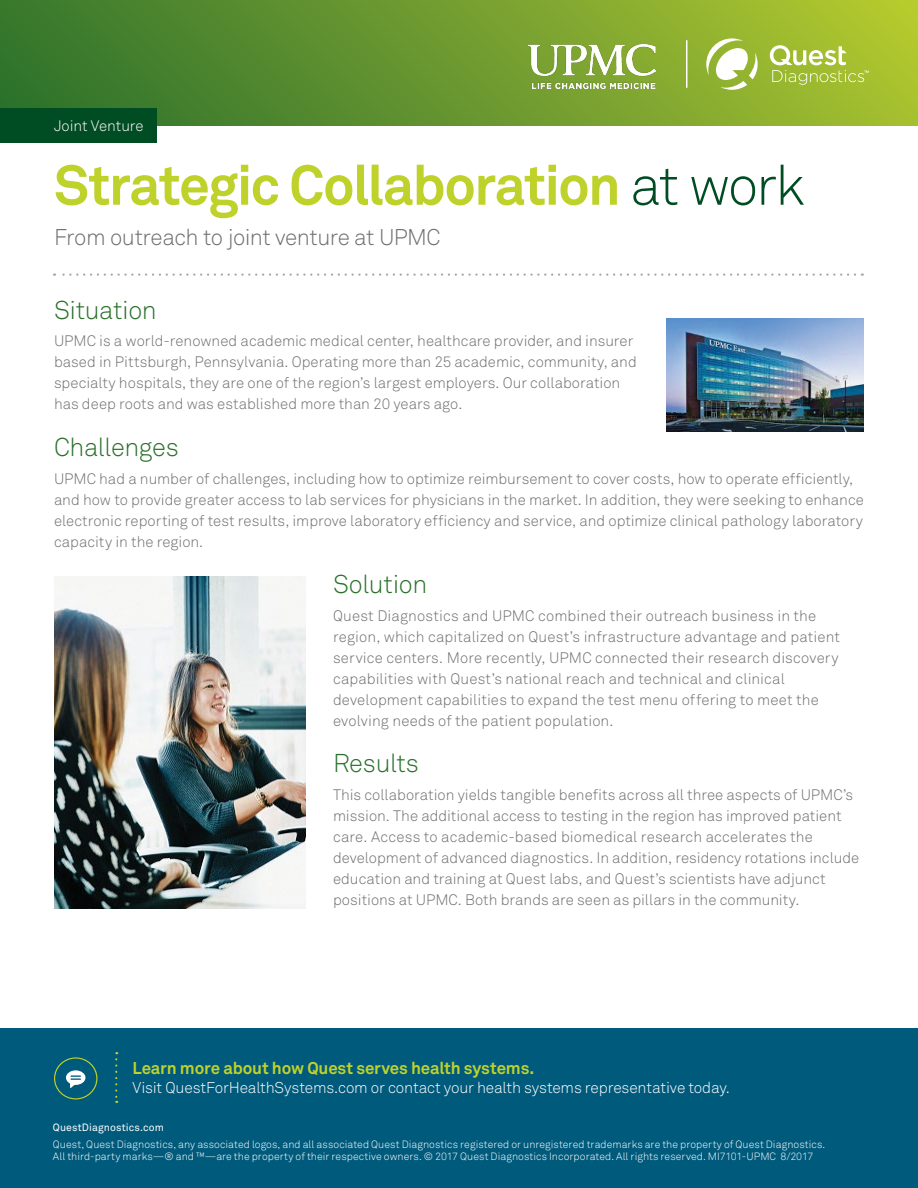
<style>
.page{position:relative;width:918px;height:1188px;background:#fff}
.page>*{position:absolute;margin:0;border:0;box-sizing:border-box;transform-origin:0 0}
.t1{font:700 55.5px "Akkurat Pro";letter-spacing:-.035em;color:#bfd22b}
.t2{font:300 25.5px "Akkurat Pro";letter-spacing:-.015em;color:#29712a}
.t3{font:300 22.5px "Akkurat Pro";letter-spacing:-.025em;color:#6d6e71}
.t4{font:700 16.95px "Akkurat Pro";letter-spacing:-.01em;color:#bfd22b}
.t5{font:300 15.45px "Akkurat Pro";letter-spacing:-.01em;color:#fff}
.t6{font:300 15px/21px "Akkurat Pro";color:#6d6e71}
.t7{font:300 15px "Akkurat Pro";letter-spacing:-.005em;color:#fff}
.t8{font:300 10.5px/12.6px "Akkurat Pro";letter-spacing:.005em;color:#fff}
.t9{font:10.5px "Akkurat Pro";letter-spacing:.01em;color:#fff}
.s1{font-weight:300;color:#004c23}
</style>
<div class="page">
<div style="left:0;top:1028px;width:918px;height:160px;background:#005a7c"></div>
<div style="left:0;top:0;width:918px;height:125px;background:linear-gradient(to right,#30722d,#adc431)"></div>
<svg style="left:706px;top:38px;width:163px;height:52px"></svg>
<hr style="left:686px;top:40px;width:1px;height:48px;background:#fff">
<img style="left:528px;top:45px;width:128px;height:44px">
<svg style="left:54px;top:273px;width:801px;height:3px"></svg>
<img style="left:666px;top:319px;width:198px;height:112px">
<img style="left:54px;top:576px;width:252px;height:332px">
<div style="left:0;top:108px;width:157px;height:35px;background:#004c23"></div>
<svg style="left:115px;top:1052px;width:2px;height:51px"></svg>
<svg style="left:54px;top:1057px;width:43px;height:42px"></svg>
<p class="t7" style="left:54px;top:117px;width:91px">Joint Venture</p>
<h1 class="t1" style="left:54px;top:151px;width:752px">Strategic Collaboration <span class="s1">at work</span></h1>
<h3 class="t3" style="left:54px;top:224px;width:388px">From outreach to joint venture at UPMC</h3>
<h2 class="t2" style="left:54px;top:295px;width:104px">Situation</h2>
<p class="t6" style="left:54px;top:331px;width:584px">UPMC is a world-renowned academic medical center, healthcare provider, and insurer based in Pittsburgh, Pennsylvania. Operating more than 25 academic, community, and specialty hospitals, they are one of the region’s largest employers. Our collaboration has deep roots and was established more than 20 years ago.</p>
<h2 class="t2" style="left:54px;top:432px;width:126px">Challenges</h2>
<p class="t6" style="left:54px;top:468px;width:811px">UPMC had a number of challenges, including how to optimize reimbursement to cover costs, how to operate efficiently, and how to provide greater access to lab services for physicians in the market. In addition, they were seeking to enhance electronic reporting of test results, improve laboratory efficiency and service, and optimize clinical pathology laboratory capacity in the region.</p>
<h2 class="t2" style="left:333px;top:569px;width:96px">Solution</h2>
<p class="t6" style="left:333px;top:605px;width:509px">Quest Diagnostics and UPMC combined their outreach business in the region, which capitalized on Quest’s infrastructure advantage and patient service centers. More recently, UPMC connected their research discovery capabilities with Quest’s national reach and technical and clinical development capabilities to expand the test menu offering to meet the evolving needs of the patient population.</p>
<h2 class="t2" style="left:333px;top:748px;width:87px">Results</h2>
<p class="t6" style="left:333px;top:785px;width:528px">This collaboration yields tangible benefits across all three aspects of UPMC’s mission. The additional access to testing in the region has improved patient care. Access to academic-based biomedical research accelerates the development of advanced diagnostics. In addition, residency rotations include education and training at Quest labs, and Quest’s scientists have adjunct positions at UPMC. Both brands are seen as pillars in the community.</p>
<p class="t4" style="left:132px;top:1058px;width:403px">Learn more about how Quest serves health systems.</p>
<p class="t5" style="left:132px;top:1078px;width:599px">Visit QuestForHealthSystems.com or contact your health systems representative today.</p>
<p class="t9" style="left:53px;top:1121px;width:113px">QuestDiagnostics.com</p>
<p class="t8" style="left:53px;top:1138px;width:774px">Quest, Quest Diagnostics, any associated logos, and all associated Quest Diagnostics registered or unregistered trademarks are the property of Quest Diagnostics.<br>All third-party marks—® and ™—are the property of their respective owners. © 2017 Quest Diagnostics Incorporated. All rights reserved. MI7101-UPMC 8/2017</p>
</div>
